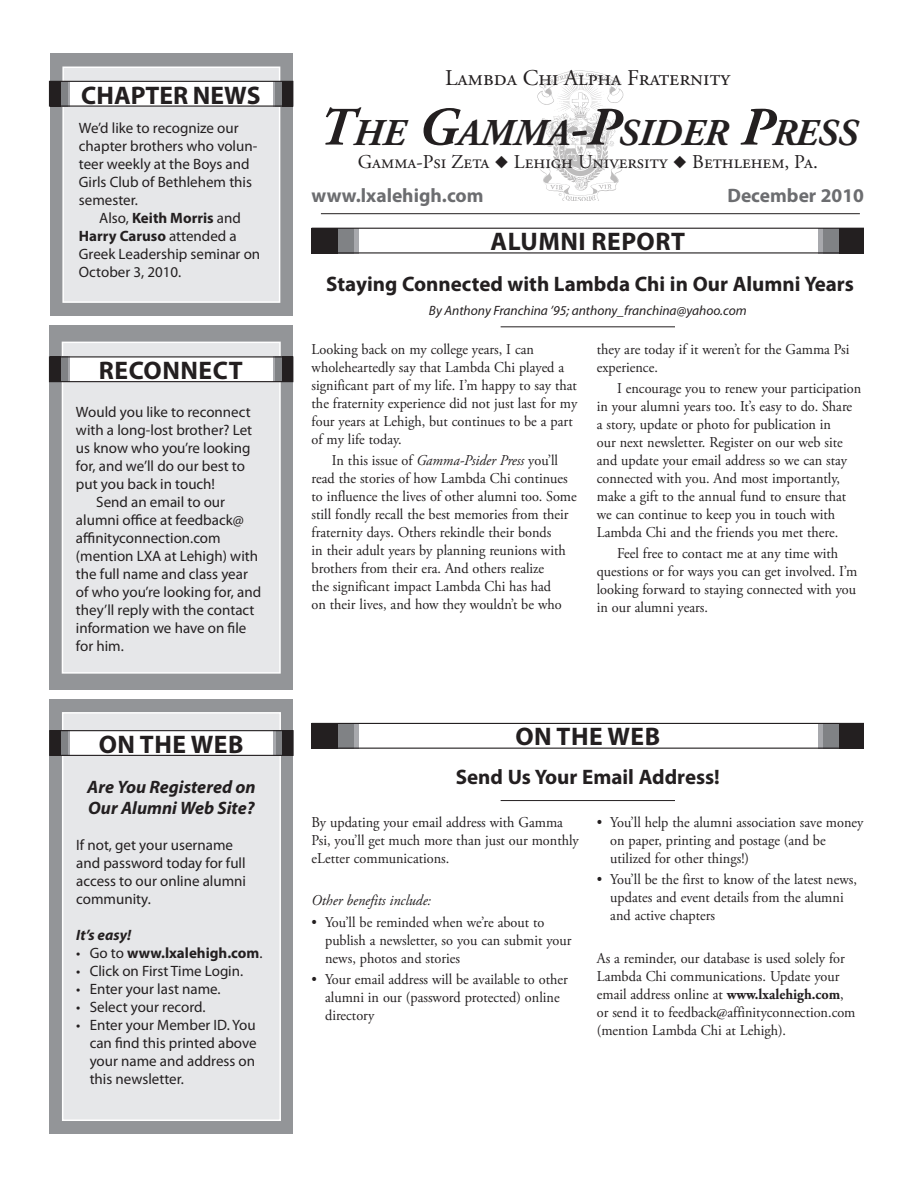
<style>
.page{position:relative;width:918px;height:1188px;background:#fff}
.page>*{position:absolute;margin:0;border:0;box-sizing:border-box;transform-origin:0 0}
.t1{font:italic 700 37.8px "Adobe Garamond Pro";color:#231f20}
.t2{font:700 25.5px "Myriad Pro";letter-spacing:.02em;color:#231f20}
.t3{font:700 25.5px "Myriad Pro";color:#231f20}
.t4{font:22.5px "Adobe Garamond Pro";color:#231f20}
.t5{font:700 21px "Myriad Pro";color:#231f20}
.t6{font:19.5px "Adobe Garamond Pro";color:#231f20}
.t7{font:700 19.5px "Myriad Pro";color:#6c6d70}
.t8{font:italic 700 18px/21px "Myriad Pro";color:#231f20}
.t9{font:15px/18px "Adobe Garamond Pro";color:#231f20;scale:.95 1}
.t10{font:15px/18px "Myriad Pro";color:#231f20}
.t11{font:700 15px "Myriad Pro";color:#231f20}
.t12{font:italic 15px "Adobe Garamond Pro";color:#231f20;scale:.95 1}
.t13{font:italic 700 15px "Myriad Pro";color:#231f20}
.t14{font:italic 13.5px "Myriad Pro";color:#231f20}
.s1{font-weight:700}
.s2{font-weight:400}
.s3{font-size:54px}
.s4{font-style:italic}
</style>
<div class="page">
<div style="left:50px;top:53px;width:242px;height:263px;background:#939598"></div>
<div style="left:62px;top:67px;width:218px;height:236px;background:#e6e7e9;border:2px solid #fff"></div>
<hr style="left:321px;top:213px;width:539px;height:1px;background:#231f20">
<div style="left:52px;top:81px;width:240px;height:25px;background:#fff"></div>
<svg style="left:67px;top:83px;width:3px;height:22px"></svg>
<div style="left:57px;top:81px;width:10px;height:26px;background:#808285"></div>
<div style="left:50px;top:81px;width:11px;height:26px;background:#231f20"></div>
<div style="left:273px;top:81px;width:11px;height:26px;background:#a8a9ad"></div>
<div style="left:275px;top:81px;width:11px;height:26px;background:#808285"></div>
<div style="left:282px;top:81px;width:11px;height:26px;background:#231f20"></div>
<div style="left:49px;top:81px;width:244px;height:26px;border:1px solid #231f20"></div>
<div style="left:50px;top:325px;width:243px;height:365px;background:#939598"></div>
<div style="left:62px;top:342px;width:219px;height:332px;background:#e6e7e9;border:2px solid #fff"></div>
<div style="left:50px;top:699px;width:243px;height:435px;background:#939598"></div>
<div style="left:62px;top:712px;width:219px;height:409px;background:#e6e7e9;border:2px solid #fff"></div>
<div style="left:52px;top:357px;width:240px;height:24px;background:#fff"></div>
<svg style="left:67px;top:358px;width:3px;height:22px"></svg>
<div style="left:57px;top:357px;width:10px;height:25px;background:#808285"></div>
<div style="left:50px;top:357px;width:11px;height:25px;background:#231f20"></div>
<div style="left:273px;top:357px;width:11px;height:25px;background:#a8a9ad"></div>
<div style="left:275px;top:357px;width:11px;height:25px;background:#808285"></div>
<div style="left:282px;top:357px;width:11px;height:25px;background:#231f20"></div>
<div style="left:49px;top:356px;width:244px;height:26px;border:1px solid #231f20"></div>
<div style="left:52px;top:730px;width:240px;height:25px;background:#fff"></div>
<div style="left:59px;top:730px;width:11px;height:26px;background:#a8a9ad"></div>
<div style="left:57px;top:730px;width:11px;height:26px;background:#808285"></div>
<div style="left:50px;top:730px;width:11px;height:26px;background:#231f20"></div>
<div style="left:273px;top:730px;width:11px;height:26px;background:#a8a9ad"></div>
<svg style="left:276px;top:732px;width:7px;height:22px"></svg>
<div style="left:283px;top:730px;width:10px;height:26px;background:#231f20"></div>
<div style="left:49px;top:730px;width:245px;height:26px;border:1px solid #231f20"></div>
<hr style="left:501px;top:800px;width:174px;height:1px;background:#231f20">
<hr style="left:501px;top:326px;width:174px;height:1px;background:#231f20">
<div style="left:334px;top:228px;width:25px;height:26px;background:#a8a9ad"></div>
<div style="left:329px;top:228px;width:25px;height:26px;background:#808285"></div>
<div style="left:312px;top:228px;width:26px;height:26px;background:#231f20"></div>
<div style="left:818px;top:228px;width:25px;height:26px;background:#a8a9ad"></div>
<div style="left:823px;top:228px;width:25px;height:26px;background:#808285"></div>
<div style="left:839px;top:228px;width:25px;height:26px;background:#231f20"></div>
<div style="left:312px;top:228px;width:552px;height:26px;border:1px solid #231f20"></div>
<img style="left:537px;top:70px;width:87px;height:131px">
<div style="left:334px;top:723px;width:25px;height:26px;background:#a8a9ad"></div>
<div style="left:329px;top:723px;width:25px;height:26px;background:#808285"></div>
<div style="left:312px;top:723px;width:26px;height:26px;background:#231f20"></div>
<div style="left:818px;top:723px;width:25px;height:26px;background:#a8a9ad"></div>
<div style="left:823px;top:723px;width:25px;height:26px;background:#808285"></div>
<div style="left:839px;top:723px;width:25px;height:26px;background:#231f20"></div>
<div style="left:312px;top:723px;width:552px;height:26px;border:1px solid #231f20"></div>
<h2 class="t3" style="left:81px;top:78px;width:181px">Chapter News</h2>
<p class="t10" style="left:79px;top:119px;width:180px">We’d like to recognize our chapter brothers who volun&shy;teer weekly at the Boys and<br>Girls Club of Bethlehem this semester.</p>
<p class="t10" style="left:79px;top:209px;width:183px;text-indent:20px">Also, <span class="s1">Keith Morris</span> and<br><span class="s1">Harry Caruso</span> attended a<br>Greek Leadership seminar on<br>October 3, 2010.</p>
<h2 class="t2" style="left:99px;top:354px;width:145px">Reconn ect</h2>
<p class="t10" style="left:76px;top:403px;width:176px">Would you like to reconnect</p>
<p class="t10" style="left:76px;top:421px;width:178px">with a long-lost brother? Let</p>
<p class="t10" style="left:76px;top:439px;width:176px">us know who you’re looking</p>
<p class="t10" style="left:76px;top:457px;width:171px">for, and we’ll do our best to</p>
<p class="t10" style="left:76px;top:475px;width:141px">put you back in touch!</p>
<p class="t10" style="left:96px;top:493px;width:130px">Send an email to our</p>
<p class="t10" style="left:76px;top:511px;width:169px">alumni office at feedback@</p>
<p class="t10" style="left:76px;top:529px;width:146px">affinityconnection.com</p>
<p class="t10" style="left:76px;top:547px;width:184px">(mention LXA at Lehigh) with</p>
<p class="t10" style="left:76px;top:565px;width:173px">the full name and class year</p>
<p class="t10" style="left:76px;top:583px;width:187px">of who you’re looking for, and</p>
<p class="t10" style="left:76px;top:601px;width:180px">they’ll reply with the contact</p>
<p class="t10" style="left:76px;top:619px;width:172px">information we have on file</p>
<p class="t10" style="left:76px;top:637px;width:49px">for him.</p>
<h2 class="t2" style="left:99px;top:728px;width:146px">On The Web</h2>
<p class="t8" style="left:87px;top:776px;width:170px">Are You Registered on<br>Our Alumni Web Site?</p>
<p class="t10" style="left:76px;top:836px;width:171px">If not, get your username and password today for full access to our online alumni community.</p>
<p class="t13" style="left:76px;top:925px;width:56px">It’s easy!</p>
<p class="t11" style="left:76px;top:943px;width:188px"><span class="s2">• Go to</span> www.lxalehigh.com<span class="s2">.</span></p>
<p class="t10" style="left:76px;top:962px;width:169px">• Click on First Time Login.</p>
<p class="t10" style="left:76px;top:980px;width:146px">• Enter your last name.</p>
<p class="t10" style="left:76px;top:998px;width:131px">• Select your record.</p>
<p class="t10" style="left:90px;top:1016px;width:168px;text-align:justify;text-indent:-14px">• Enter your Member ID. You can find this printed above your name and address on this newsletter.</p>
<h3 class="t4" style="left:445px;top:64px;width:287px">Lambda Chi Alpha Fraternity</h3>
<h1 class="t1" style="left:318px;top:111px;width:541px"><span class="s3">T</span>HE <span class="s3">G</span>AMMA<span class="s3">-P</span>SIDER <span class="s3">P</span>RESS</h1>
<h3 class="t6" style="left:358px;top:150px;width:462px">Gamma-Psi Zeta ◆ Lehigh University ◆ Bethlehem, Pa.</h3>
<h3 class="t7" style="left:312px;top:183px;width:173px">www.lxalehigh.com</h3>
<h3 class="t7" style="left:727px;top:183px;width:138px">December 2010</h3>
<h2 class="t2" style="left:491px;top:225px;width:118px">ALUMNI REPORT</h2>
<h3 class="t5" style="left:326px;top:270px;width:529px">Staying Connected with Lambda Chi in Our Alumni Years</h3>
<p class="t14" style="left:429px;top:302px;width:319px">By Anthony Franchina ’95; anthony_franchina@yahoo.com</p>
<p class="t9" style="left:312px;top:341px;width:281px">Looking back on my college years, I can wholeheartedly say that Lambda Chi played a significant part of my life. I’m happy to say that the fraternity experience did not just last for my four years at Lehigh, but continues to be a part of my life today.</p>
<p class="t9" style="left:312px;top:452px;width:281px;text-indent:20px">In this issue of <span class="s4">Gamma-Psider Press</span> you’ll read the stories of how Lambda Chi continues to influence the lives of other alumni too. Some still fondly recall the best memories from their fraternity days. Others rekindle their bonds<br>in their adult years by planning reunions with brothers from their era. And others realize<br>the significant impact Lambda Chi has had<br>on their lives, and how they wouldn’t be who</p>
<p class="t9" style="left:597px;top:341px;width:268px">they are today if it weren’t for the Gamma Psi experience.</p>
<p class="t9" style="left:597px;top:380px;width:280px;text-indent:20px">I encourage you to renew your participation in your alumni years too. It’s easy to do. Share a story, update or photo for publication in<br>our next newsletter. Register on our web site and update your email address so we can stay connected with you. And most importantly, make a gift to the annual fund to ensure that we can continue to keep you in touch with Lambda Chi and the friends you met there.</p>
<p class="t9" style="left:597px;top:545px;width:276px;text-indent:20px">Feel free to contact me at any time with questions or for ways you can get involved. I’m looking forward to staying connected with you in our alumni years.</p>
<h2 class="t2" style="left:515px;top:720px;width:146px">On the Web</h2>
<h3 class="t5" style="left:456px;top:763px;width:266px">Send Us Your Email Address!</h3>
<p class="t9" style="left:312px;top:814px;width:283px">By updating your email address with Gamma<br>Psi, you’ll get much more than just our monthly eLetter communications.</p>
<p class="t12" style="left:312px;top:892px;width:127px">Other benefits include:</p>
<p class="t9" style="left:325px;top:914px;width:261px;text-indent:-13px">• You’ll be reminded when we’re about to publish a newsletter, so you can submit your news, photos and stories</p>
<p class="t9" style="left:325px;top:971px;width:257px;text-indent:-13px">• Your email address will be available to other alumni in our (password protected) online directory</p>
<p class="t9" style="left:610px;top:814px;width:268px;text-indent:-13px">• You’ll help the alumni association save money on paper, printing and postage (and be utilized for other things!)</p>
<p class="t9" style="left:610px;top:871px;width:261px;text-indent:-13px">• You’ll be the first to know of the latest news, updates and event details from the alumni and active chapters</p>
<p class="t9" style="left:597px;top:950px;width:274px">As a reminder, our database is used solely for Lambda Chi communications. Update your email address online at <span class="s1">www.lxalehigh.com</span>, or send it to feedback@affinityconnection.com (mention Lambda Chi at Lehigh).</p>
</div>
